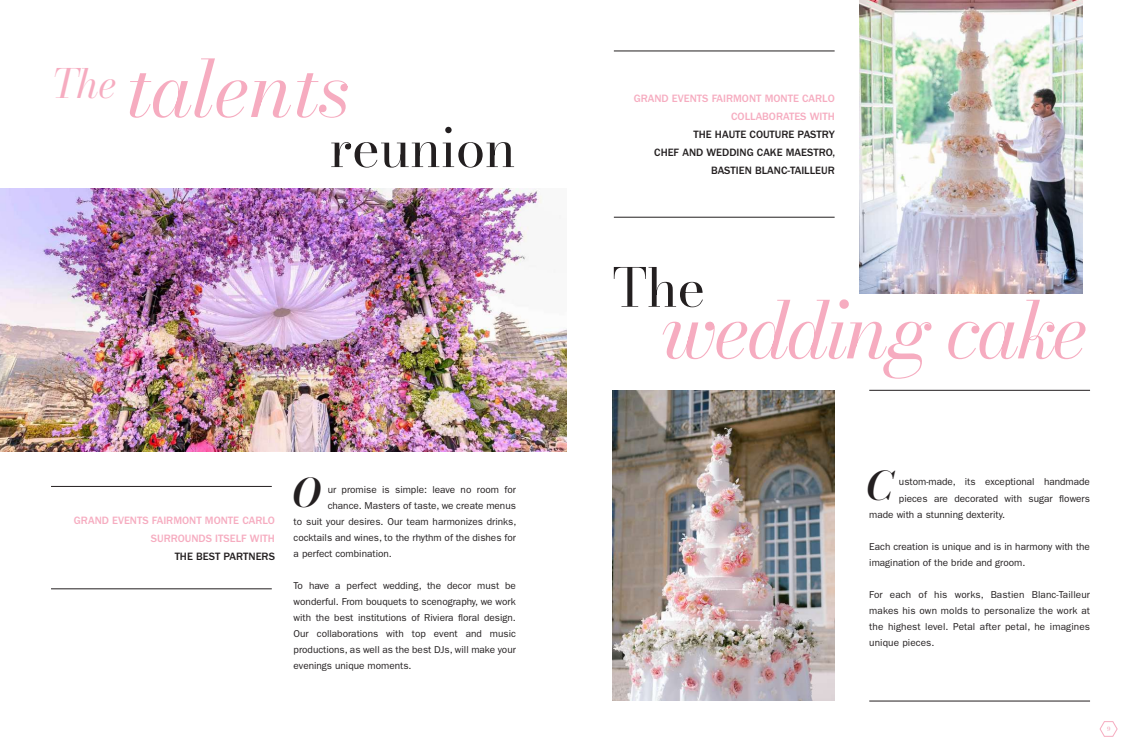
<style>
.page{position:relative;width:1134px;height:752px;background:#fff}
.page>*{position:absolute;margin:0;border:0;box-sizing:border-box;transform-origin:0 0}
.t1{font:italic 78.1px "Bodoni Moda 18 pt";letter-spacing:-.04em;color:#f6acc0}
.t2{font:italic 78.1px "Bodoni Moda 18 pt";letter-spacing:-.01em;color:#f6acc0}
.t3{font:53px "Bodoni Moda 18 pt";letter-spacing:-.01em;color:#231f20}
.t4{font:italic 600 39.2px "Bodoni Moda 18 pt";color:#231f20}
.t5{font:500 11px/18px "ITC Franklin Gothic Std";color:#f6acc0;text-align:right}
.t6{font:500 11px/18px "ITC Franklin Gothic Std";color:#231f20;text-align:right}
.t7{font:10px/16px "ITC Franklin Gothic Std";color:#231f20;text-align:justify}
.t8{font:7px "Modern";color:#f6acc0}
</style>
<div class="page">
<svg style="left:1100px;top:721px;width:17px;height:15px"></svg>
<img style="left:0;top:189px;width:567px;height:262px">
<hr style="left:51px;top:588px;width:221px;height:1px;background:#231f20">
<hr style="left:51px;top:486px;width:221px;height:1px;background:#231f20">
<img style="left:612px;top:390px;width:223px;height:310px">
<img style="left:859px;top:0;width:224px;height:293px">
<hr style="left:614px;top:217px;width:221px;height:1px;background:#231f20">
<hr style="left:869px;top:700px;width:221px;height:1px;background:#231f20">
<hr style="left:869px;top:390px;width:221px;height:1px;background:#231f20">
<hr style="left:614px;top:51px;width:221px;height:1px;background:#231f20">
<h1 class="t2" style="left:52px;top:35px;width:299px"><sup>The</sup> talents</h1>
<h2 class="t3" style="left:329px;top:111px;width:188px">reunion</h2>
<p class="t5" style="left:74px;top:511px;width:203px">GRAND EVENTS FAIRMONT MONTE CARLO<br>SURROUNDS ITSELF WITH</p>
<p class="t6" style="left:175px;top:547px;width:102px">THE BEST PARTNERS</p>
<h3 class="t4" style="left:292px;top:466px;width:30px">O</h3>
<p class="t7" style="left:328px;top:481px;width:190px">ur promise is simple: leave no room for</p>
<p class="t7" style="left:328px;top:497px;width:190px">chance. Masters of taste, we create menus</p>
<p class="t7" style="left:294px;top:513px;width:224px">to suit your desires. Our team harmonizes drinks,</p>
<p class="t7" style="left:294px;top:529px;width:224px">cocktails and wines, to the rhythm of the dishes for</p>
<p class="t7" style="left:294px;top:545px;width:100px">a perfect combination.</p>
<p class="t7" style="left:294px;top:577px;width:224px">To have a perfect wedding, the decor must be wonderful. From bouquets to scenography, we work with the best institutions of Riviera floral design.<br>Our collaborations with top event and music productions, as well as the best DJs, will make your evenings unique moments.</p>
<p class="t5" style="left:634px;top:89px;width:203px">GRAND EVENTS FAIRMONT MONTE CARLO<br>COLLABORATES WITH</p>
<p class="t6" style="left:654px;top:125px;width:182px">THE HAUTE COUTURE PASTRY<br>CHEF AND WEDDING CAKE MAESTRO,<br>BASTIEN BLANC-TAILLEUR</p>
<h2 class="t3" style="left:612px;top:251px;width:94px">The</h2>
<h1 class="t1" style="left:661px;top:276px;width:428px">wedding cake</h1>
<h3 class="t4" style="left:866px;top:459px;width:28px">C</h3>
<p class="t7" style="left:899px;top:474px;width:193px">ustom-made, its exceptional handmade</p>
<p class="t7" style="left:899px;top:490px;width:193px">pieces are decorated with sugar flowers</p>
<p class="t7" style="left:869px;top:506px;width:137px">made with a stunning dexterity.</p>
<p class="t7" style="left:869px;top:538px;width:222px">Each creation is unique and is in harmony with the imagination of the bride and groom.</p>
<p class="t7" style="left:869px;top:586px;width:222px">For each of his works, Bastien Blanc-Tailleur makes his own molds to personalize the work at the highest level. Petal after petal, he imagines unique pieces.</p>
<p class="t8" style="left:1107px;top:724px;width:5px">9</p>
</div>
